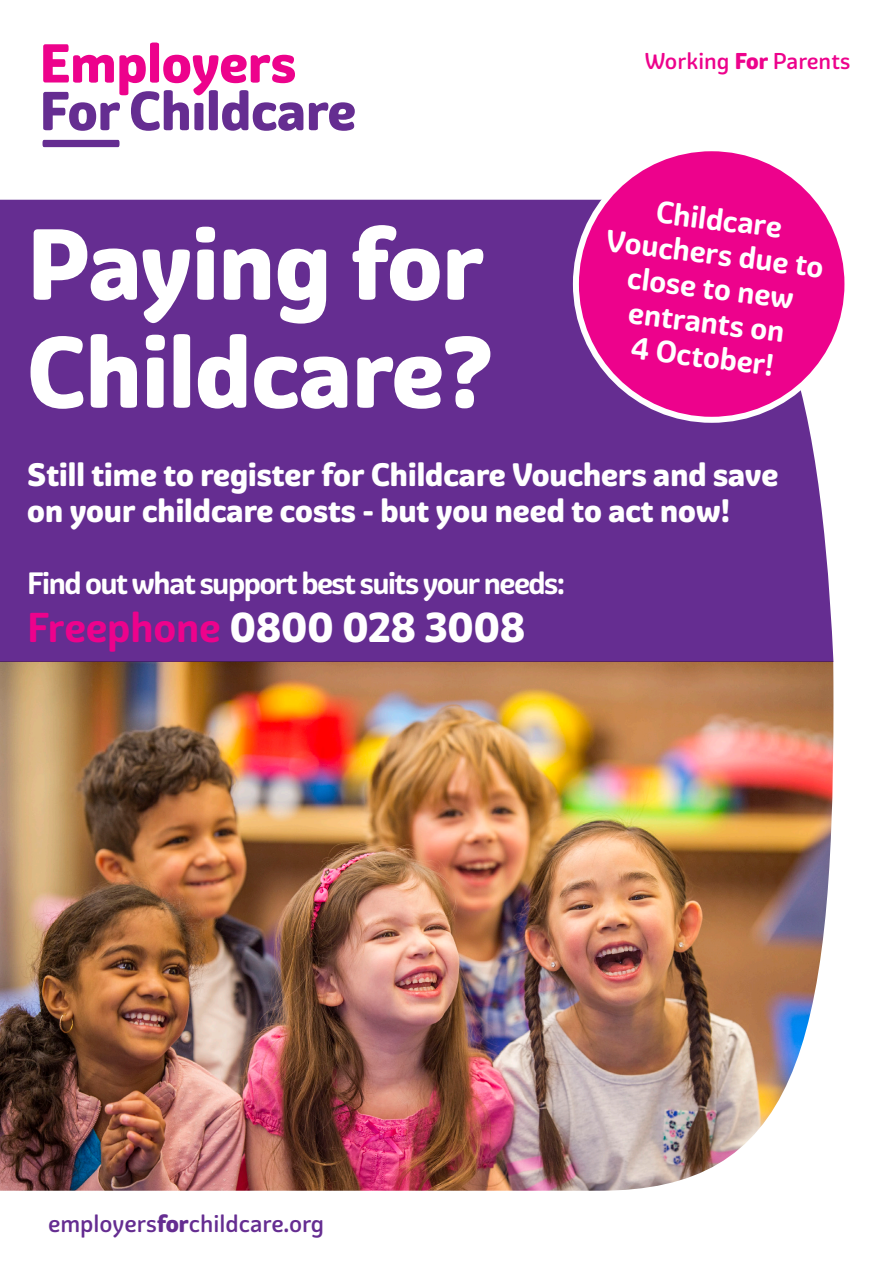
<style>
.page{position:relative;width:893px;height:1263px;background:#fff}
.page>*{position:absolute;margin:0;border:0;box-sizing:border-box;transform-origin:0 0}
.t1{font:800 97.5px "Graviola Soft";color:#fff}
.t2{font:800 40.5px "Graviola Soft";letter-spacing:-.015em;color:#fff}
.t3{font:800 31.5px "Graviola Soft";color:#fff}
.t4{font:700 30px "Graviola Soft";letter-spacing:-.05em;color:#fff}
.t5{font:500 23.4px "Graviola Soft";color:#652d91}
.t6{font:500 22.35px "Graviola Soft";color:#ed028c}
.s1{font-weight:800}
.s2{font-weight:700;color:#ed028c}
</style>
<div class="page">
<div style="left:0;top:200px;width:833px;height:461px;background:#652d91"></div>
<img style="left:0;top:661px;width:833px;height:530px">
<svg style="left:43px;top:43px;width:260px;height:88px"></svg>
<svg style="left:309px;top:102px;width:46px;height:29px"></svg>
<svg style="left:43px;top:140px;width:77px;height:7px"></svg>
<div style="left:576px;top:148px;width:271px;height:272px;background:#ed028c;border-radius:50%"></div>
<div style="left:573px;top:145px;width:277px;height:278px;border:6px solid #fff;border-radius:50%"></div>
<p class="t1" style="left:27px;top:202px;width:459px">Paying for</p>
<p class="t1" style="left:27px;top:310px;width:466px">Childcare?</p>
<p class="t6" style="left:644px;top:47px;width:208px">Working <span class="s1">For</span> Parents</p>
<p class="t4" style="left:659px;top:193px;width:128px;rotate:7deg">Childcare</p>
<p class="t4" style="left:609px;top:222px;width:221px;rotate:7deg">Vouchers due to</p>
<p class="t4" style="left:630px;top:259px;width:169px;rotate:7deg">close to new</p>
<p class="t4" style="left:631px;top:294px;width:159px;rotate:7deg">entrants on</p>
<p class="t4" style="left:633px;top:329px;width:145px;rotate:7deg">4 October!</p>
<p class="t3" style="left:27px;top:454px;width:753px">Still time to register for Childcare Vouchers and save</p>
<p class="t3" style="left:27px;top:490px;width:705px">on your childcare costs - but you need to act now!</p>
<p class="t4" style="left:27px;top:564px;width:539px">Find out what support best suits your needs:</p>
<p class="t2" style="left:27px;top:601px;width:500px"><span class="s2">Freephone</span> 0800 028 3008</p>
<p class="t5" style="left:48px;top:1210px;width:278px">employers<span class="s1">for</span>childcare.org</p>
</div>
